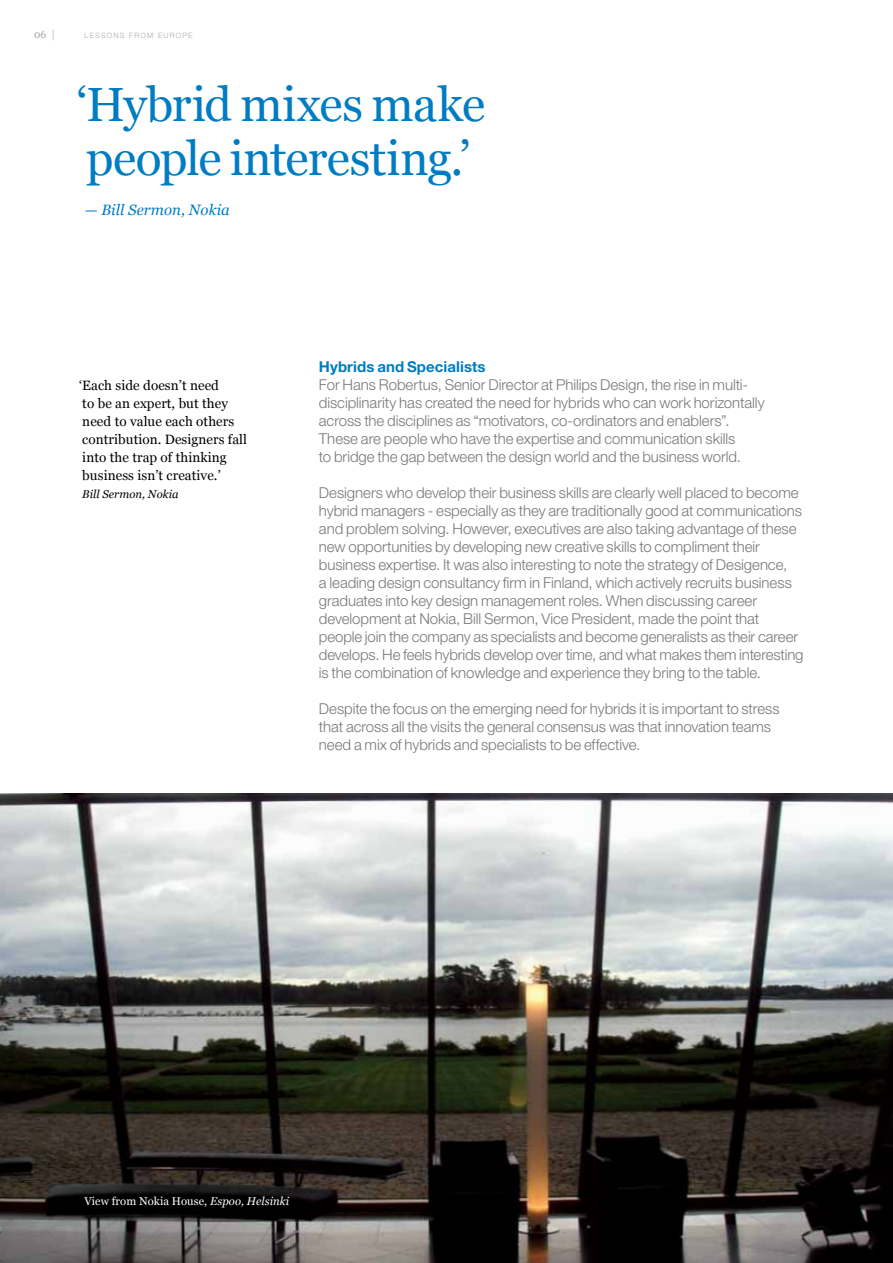
<style>
.page{position:relative;width:893px;height:1263px;background:#fff}
.page>*{position:absolute;margin:0;border:0;box-sizing:border-box;transform-origin:0 0}
.Body_text_quotes{font:48px/54px "Georgia";letter-spacing:-.015em;color:#007cc3}
.Body_copy{font:300 15px/18px "Helvetica Neue LT Pro";letter-spacing:-.005em;color:#77787b}
.Body_copy-2{font:700 15px "Helvetica Neue LT Pro";letter-spacing:.005em;color:#007cc3}
.Photo_captioning{font:italic 15px "Georgia";letter-spacing:.005em;color:#007cc3}
.Small_quotes{font:13.5px/18px "Georgia";letter-spacing:.005em;color:#000}
.Photo_captioning-2{font:11.25px "Georgia";letter-spacing:.005em;color:#fff}
.Small_quotes-2{font:italic 11.25px "Georgia";letter-spacing:.005em;color:#000}
.t1{font:10.5px "Georgia";color:#a7a9ac}
.t2{font:300 7.35px "Helvetica Neue LT Pro";letter-spacing:.16em;color:#a7a9ac}
.s1{font-family:"Helvetica Neue LT Pro";font-weight:300;font-style:italic}
.s2{font-style:italic}
</style>
<div class="page">
<img style="left:0;top:793px;width:893px;height:470px">
<p class="t1" style="left:34px;top:28px;width:22px">06 <span class="s1">|</span></p>
<p class="t2" style="left:85px;top:31px;width:109px">LESSONS FROM EUROPE</p>
<p class="Body_text_quotes" style="left:77px;top:79px;width:410px">‘Hybrid mixes make people interesting.’</p>
<p class="Photo_captioning" style="left:85px;top:201px;width:147px">— Bill Sermon, Nokia</p>
<p class="Small_quotes" style="left:79px;top:377px;width:169px">‘Each side doesn’t need<br>to be an expert, but they need to value each others contribution. Designers fall into the trap of thinking business isn’t creative.’</p>
<p class="Small_quotes-2" style="left:82px;top:487px;width:98px">Bill Sermon, Nokia</p>
<p class="Body_copy-2" style="left:319px;top:358px;width:168px">Hybrids and Specialists</p>
<p class="Body_copy" style="left:319px;top:375px;width:447px">For Hans Robertus, Senior Director at Philips Design, the rise in multi&shy;disciplinarity has created the need for hybrids who can work horizontally across the disciplines as “motivators, co-ordinators and enablers”.<br>These are people who have the expertise and communication skills<br>to bridge the gap between the design world and the business world.</p>
<p class="Body_copy" style="left:319px;top:483px;width:486px">Designers who develop their business skills are clearly well placed to become hybrid managers - especially as they are traditionally good at communications and problem solving. However, executives are also taking advantage of these new opportunities by developing new creative skills to compliment their business expertise. It was also interesting to note the strategy of Desigence,<br>a leading design consultancy firm in Finland, which actively recruits business graduates into key design management roles. When discussing career development at Nokia, Bill Sermon, Vice President, made the point that people join the company as specialists and become generalists as their career develops. He feels hybrids develop over time, and what makes them interesting is the combination of knowledge and experience they bring to the table.</p>
<p class="Body_copy" style="left:319px;top:699px;width:462px">Despite the focus on the emerging need for hybrids it is important to stress that across all the visits the general consensus was that innovation teams need a mix of hybrids and specialists to be effective.</p>
<p class="Photo_captioning-2" style="left:84px;top:1194px;width:206px">View from Nokia House, <span class="s2">Espoo, Helsinki</span></p>
</div>
